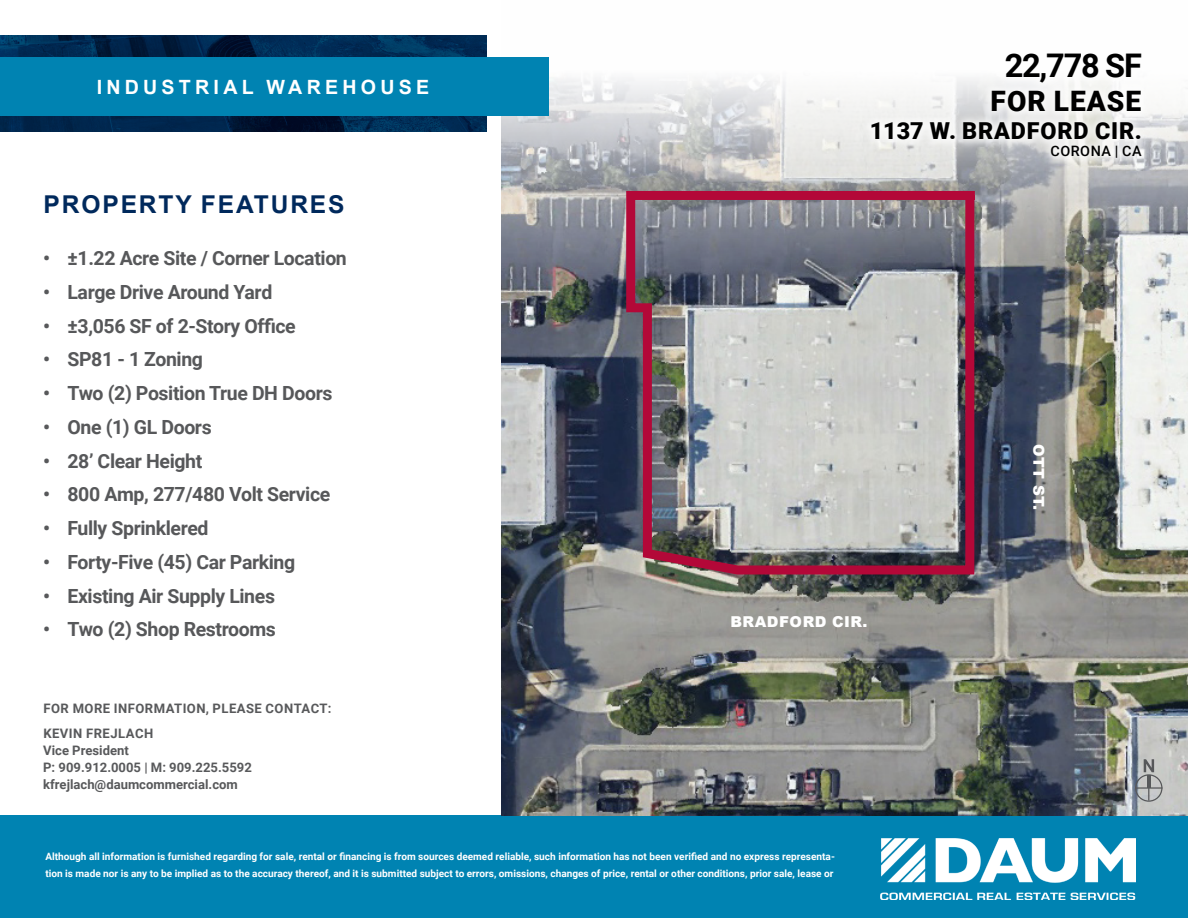
<style>
.page{position:relative;width:1188px;height:918px;background:#fff}
.page>*{position:absolute;margin:0;border:0;box-sizing:border-box;transform-origin:0 0}
.t1{font:700 32.55px "Roboto";letter-spacing:-.04em;color:#000}
.t2{font:900 28.2px "Roboto";letter-spacing:.035em;color:#000}
.t3{font:700 24.6px "Arial";letter-spacing:.075em;color:#00295c}
.t4{font:900 23.4px "Roboto";letter-spacing:.035em;color:#000}
.t5{font:700 19.65px "Arial";letter-spacing:.215em;color:#fff}
.t6{font:700 19.5px "Roboto";letter-spacing:-.02em;color:#57585a}
.t7{font:900 15px "Arial";letter-spacing:.035em;color:#fff}
.t8{font:500 14.4px "Roboto";letter-spacing:.035em;color:#000}
.t9{font:700 13.05px/17px "Roboto";color:#58595b}
.t10{font:700 13.05px/25px "Roboto";letter-spacing:.035em;color:#58595b}
.t11{font:700 10.05px/17px "Roboto";color:#fff}
</style>
<div class="page">
<div style="left:0;top:815px;width:1188px;height:103px;background:#0083b2"></div>
<img style="left:881px;top:838px;width:254px;height:62px">
<img style="left:0;top:36px;width:486px;height:96px">
<img style="left:501px;top:57px;width:687px;height:758px">
<div style="left:862px;top:44px;width:289px;height:124px;background:#fff;opacity:.75"></div>
<svg style="left:625px;top:189px;width:351px;height:387px;background:#9f9298"></svg>
<div style="left:1135px;top:774px;width:28px;height:28px;border:1px solid #57585a;border-radius:50%"></div>
<hr style="left:1135px;top:787px;width:28px;height:2px;background:#57585a">
<svg style="left:1144px;top:759px;width:10px;height:42px"></svg>
<div style="left:0;top:57px;width:548px;height:58px;background:#0083b2"></div>
<h3 class="t5" style="left:97px;top:73px;width:334px">INDUSTRIAL WAREHOUSE</h3>
<h3 class="t3" style="left:44px;top:187px;width:302px">PROPERTY FEATURES</h3>
<h3 class="t6" style="left:43px;top:244px;width:305px">• ±1.22 Acre Site / Corner Location</h3>
<h3 class="t6" style="left:43px;top:278px;width:231px">• Large Drive Around Yard</h3>
<h3 class="t6" style="left:43px;top:312px;width:254px">• ±3,056 SF of 2-Story Office</h3>
<h3 class="t6" style="left:43px;top:346px;width:161px">• SP81 - 1 Zoning</h3>
<h3 class="t6" style="left:43px;top:379px;width:291px">• Two (2) Position True DH Doors</h3>
<h3 class="t6" style="left:43px;top:413px;width:170px">• One (1) GL Doors</h3>
<h3 class="t6" style="left:43px;top:447px;width:161px">• 28’ Clear Height</h3>
<h3 class="t6" style="left:43px;top:481px;width:289px">• 800 Amp, 277/480 Volt Service</h3>
<h3 class="t6" style="left:43px;top:515px;width:167px">• Fully Sprinklered</h3>
<h3 class="t6" style="left:43px;top:548px;width:254px">• Forty-Five (45) Car Parking</h3>
<h3 class="t6" style="left:43px;top:582px;width:233px">• Existing Air Supply Lines</h3>
<h3 class="t6" style="left:43px;top:616px;width:234px">• Two (2) Shop Restrooms</h3>
<p class="t10" style="left:43px;top:695px;width:290px">FOR MORE INFORMATION, PLEASE CONTACT:<br>KEVIN FREJLACH</p>
<p class="t9" style="left:43px;top:741px;width:210px">Vice President<br>P: 909.912.0005 | M: 909.225.5592 kfrejlach@daumcommercial.com</p>
<h1 class="t1" style="left:1005px;top:43px;width:139px">22,778 SF</h1>
<h2 class="t2" style="left:991px;top:81px;width:152px">FOR LEASE</h2>
<h3 class="t4" style="left:870px;top:114px;width:274px">1137 W. BRADFORD CIR.</h3>
<h3 class="t8" style="left:1051px;top:141px;width:92px">CORONA | CA</h3>
<h3 class="t7" style="left:730px;top:611px;width:139px">BRADFORD CIR.</h3>
<h3 class="t7" style="left:1050px;top:444px;width:67px;rotate:90deg">OTT ST.</h3>
<p class="t11" style="left:45px;top:848px;width:791px">Although all information is furnished regarding for sale, rental or financing is from sources deemed reliable, such information has not been verified and no express representa&shy;tion is made nor is any to be implied as to the accuracy thereof, and it is submitted subject to errors, omissions, changes of price, rental or other conditions, prior sale, lease or</p>
</div>
